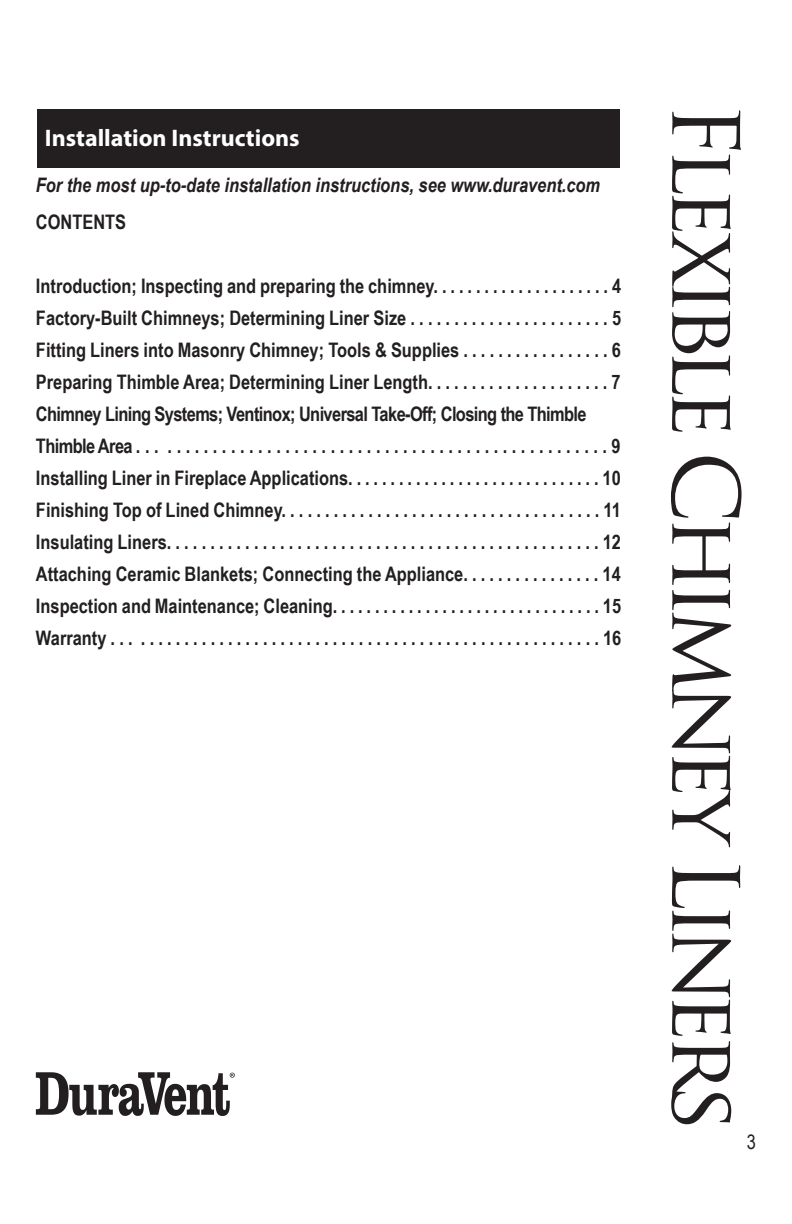
<style>
.page{position:relative;width:792px;height:1224px;background:#fff}
.page>*{position:absolute;margin:0;border:0;box-sizing:border-box;transform-origin:0 0}
.t1{font:90px "Trajan Pro";letter-spacing:-.09em;color:#231f20}
.t2{font:700 24px "Myriad Pro";color:#fff}
.t3{font:700 20px/32px "Arial Narrow";color:#231f20}
.t4{font:italic 700 20px "Arial Narrow";color:#231f20}
.t5{font:20px "Arial Narrow";color:#231f20}
</style>
<div class="page">
<div style="left:37px;top:109px;width:583px;height:58px;background:#231f20"></div>
<svg style="left:36px;top:1072px;width:199px;height:44px"></svg>
<p class="t2" style="left:45px;top:123px;width:256px">Installation Instructions</p>
<p class="t4" style="left:36px;top:170px;width:566px">For the most up-to-date installation instructions, see www.duravent.com</p>
<p class="t3" style="left:36px;top:205px;width:92px">CONTENTS</p>
<p class="t3" style="left:36px;top:269px;width:587px">Introduction; Inspecting and preparing the chimney. . . . . . . . . . . . . . . . . . . . . 4<br>Factory-Built Chimneys; Determining Liner Size . . . . . . . . . . . . . . . . . . . . . . . 5<br>Fitting Liners into Masonry Chimney; Tools &amp; Supplies . . . . . . . . . . . . . . . . . 6<br>Preparing Thimble Area; Determining Liner Length. . . . . . . . . . . . . . . . . . . . . 7<br>Chimney Lining Systems; Ventinox; Universal Take-Off; Closing the Thimble Thimble Area . . . . . . . . . . . . . . . . . . . . . . . . . . . . . . . . . . . . . . . . . . . . . . . . . . . . 9<br>Installing Liner in Fireplace Applications. . . . . . . . . . . . . . . . . . . . . . . . . . . . . . 10<br>Finishing Top of Lined Chimney. . . . . . . . . . . . . . . . . . . . . . . . . . . . . . . . . . . . . 11<br>Insulating Liners. . . . . . . . . . . . . . . . . . . . . . . . . . . . . . . . . . . . . . . . . . . . . . . . . . 12<br>Attaching Ceramic Blankets; Connecting the Appliance. . . . . . . . . . . . . . . . 14<br>Inspection and Maintenance; Cleaning. . . . . . . . . . . . . . . . . . . . . . . . . . . . . . . . 15<br>Warranty . . . . . . . . . . . . . . . . . . . . . . . . . . . . . . . . . . . . . . . . . . . . . . . . . . . . . . . . 16</p>
<h1 class="t1" style="left:762px;top:102px;width:1032px;rotate:90deg">Flexible Chimney Liners</h1>
<p class="t5" style="left:747px;top:1127px;width:11px">3</p>
</div>
